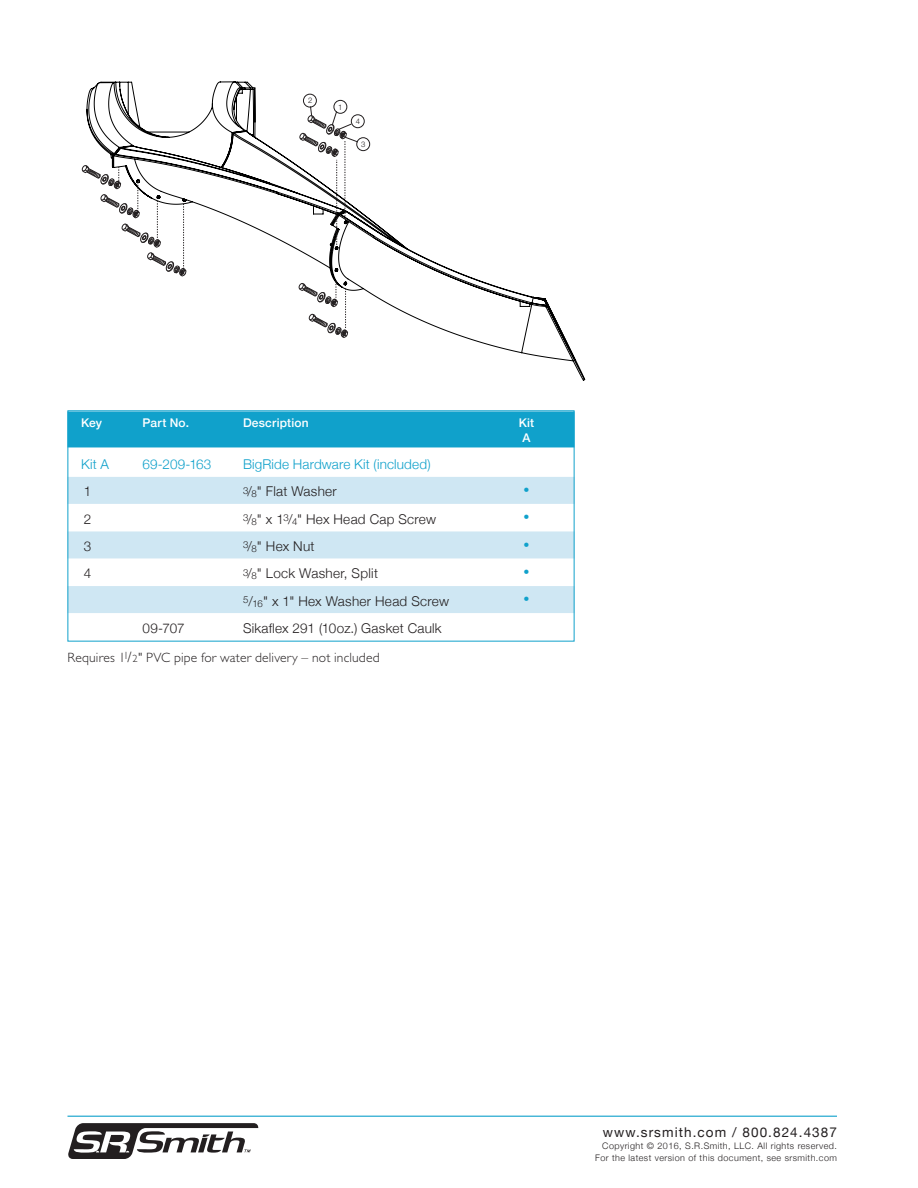
<style>
.page{position:relative;width:918px;height:1188px;background:#fff}
.page>*{position:absolute;margin:0;border:0;box-sizing:border-box;transform-origin:0 0}
._6_chart{font:300 13.5px "Helvetica Neue";letter-spacing:.02em;color:#231f20}
._3_bullets{font:300 13.5px "Gill Sans Std";letter-spacing:.015em;color:#231f20}
._6_chart-2{font:300 13.5px "Helvetica Neue";letter-spacing:.01em;color:#10a1cb}
.t1{font:13.5px "Helvetica Neue";letter-spacing:.08em;color:#231f20}
._6_chart_head{font:500 12px/15px "Helvetica Neue";letter-spacing:.015em;color:#fff;text-align:center}
._6_chart-3{font:300 12px "Helvetica Neue";color:#10a1cb}
.t2{font:300 9px/12px "Helvetica Neue";letter-spacing:.05em;color:#231f20;text-align:right}
.t3{font:300 7.65px "Helvetica Neue";color:#231f20}
.s1{font-size:9.6px}
.s2{font-size:15px}
.s3{font-size:10.5px}
</style>
<div class="page">
<svg style="left:68px;top:1123px;width:190px;height:36px"></svg>
<hr style="left:68px;top:1116px;width:769px;height:1px;background:#10a1cb">
<div style="left:68px;top:411px;width:506px;height:36px;background:#10a1cb"></div>
<div style="left:68px;top:477px;width:506px;height:27px;background:#cfe7f3"></div>
<div style="left:68px;top:531px;width:506px;height:27px;background:#cfe7f3"></div>
<div style="left:68px;top:586px;width:506px;height:27px;background:#cfe7f3"></div>
<svg style="left:87px;top:81px;width:498px;height:300px"></svg>
<div style="left:334px;top:100px;width:13px;height:14px;border:1px solid #231f20;border-radius:50%"></div>
<div style="left:303px;top:94px;width:14px;height:13px;border:1px solid #231f20;border-radius:50%"></div>
<div style="left:356px;top:137px;width:14px;height:14px;border:1px solid #231f20;border-radius:50%"></div>
<div style="left:351px;top:114px;width:14px;height:14px;border:1px solid #231f20;border-radius:50%"></div>
<svg style="left:82px;top:165px;width:105px;height:112px"></svg>
<svg style="left:298px;top:281px;width:50px;height:57px"></svg>
<svg style="left:299px;top:106px;width:60px;height:139px"></svg>
<p class="t3" style="left:308px;top:96px;width:6px">2</p>
<p class="t3" style="left:338px;top:103px;width:6px">1</p>
<p class="t3" style="left:356px;top:116px;width:6px">4</p>
<p class="t3" style="left:361px;top:139px;width:6px">3</p>
<p class="_6_chart_head" style="left:81px;top:414px;width:23px">Key</p>
<p class="_6_chart_head" style="left:142px;top:414px;width:48px">Part No.</p>
<p class="_6_chart_head" style="left:243px;top:414px;width:67px">Description</p>
<p class="_6_chart_head" style="left:519px;top:414px;width:17px">Kit<br>A</p>
<p class="_6_chart-2" style="left:81px;top:453px;width:29px">Kit A</p>
<p class="_6_chart-2" style="left:143px;top:453px;width:70px">69-209-163</p>
<p class="_6_chart-2" style="left:243px;top:453px;width:189px">BigRide Hardware Kit (included)</p>
<p class="_6_chart" style="left:84px;top:481px;width:9px">1</p>
<p class="_6_chart" style="left:243px;top:481px;width:95px"><sup>3</sup>/<span class="s1">8</span>" Flat Washer</p>
<p class="_6_chart-3" style="left:524px;top:480px;width:7px">•</p>
<p class="_6_chart" style="left:84px;top:508px;width:9px">2</p>
<p class="_6_chart" style="left:243px;top:508px;width:195px"><sup>3</sup>/<span class="s1">8</span>" x 1<sup>3</sup>/<span class="s1">4</span>" Hex Head Cap Screw</p>
<p class="_6_chart-3" style="left:524px;top:507px;width:7px">•</p>
<p class="_6_chart" style="left:84px;top:535px;width:9px">3</p>
<p class="_6_chart" style="left:243px;top:535px;width:73px"><sup>3</sup>/<span class="s1">8</span>" Hex Nut</p>
<p class="_6_chart-3" style="left:524px;top:535px;width:7px">•</p>
<p class="_6_chart" style="left:84px;top:563px;width:9px">4</p>
<p class="_6_chart" style="left:243px;top:563px;width:137px"><sup>3</sup>/<span class="s1">8</span>" Lock Washer, Split</p>
<p class="_6_chart-3" style="left:524px;top:562px;width:7px">•</p>
<p class="_6_chart" style="left:243px;top:590px;width:208px"><sup>5</sup>/<span class="s1">16</span>" x 1" Hex Washer Head Screw</p>
<p class="_6_chart-3" style="left:523px;top:589px;width:7px">•</p>
<p class="_6_chart" style="left:143px;top:617px;width:44px">09-707</p>
<p class="_6_chart" style="left:243px;top:617px;width:200px">Sikaflex 291 (10oz.) Gasket Caulk</p>
<p class="_3_bullets" style="left:68px;top:650px;width:314px">Requires 1<sup>1</sup><span class="s2">/</span><span class="s3">2</span>" PVC pipe for water delivery – not included</p>
<p class="t1" style="left:603px;top:1123px;width:236px">www.srsmith.com / 800.824.4387</p>
<p class="t2" style="left:595px;top:1140px;width:243px">Copyright © 2016, S.R.Smith, LLC. All rights reserved.<br>For the latest version of this document, see srsmith.com</p>
</div>
